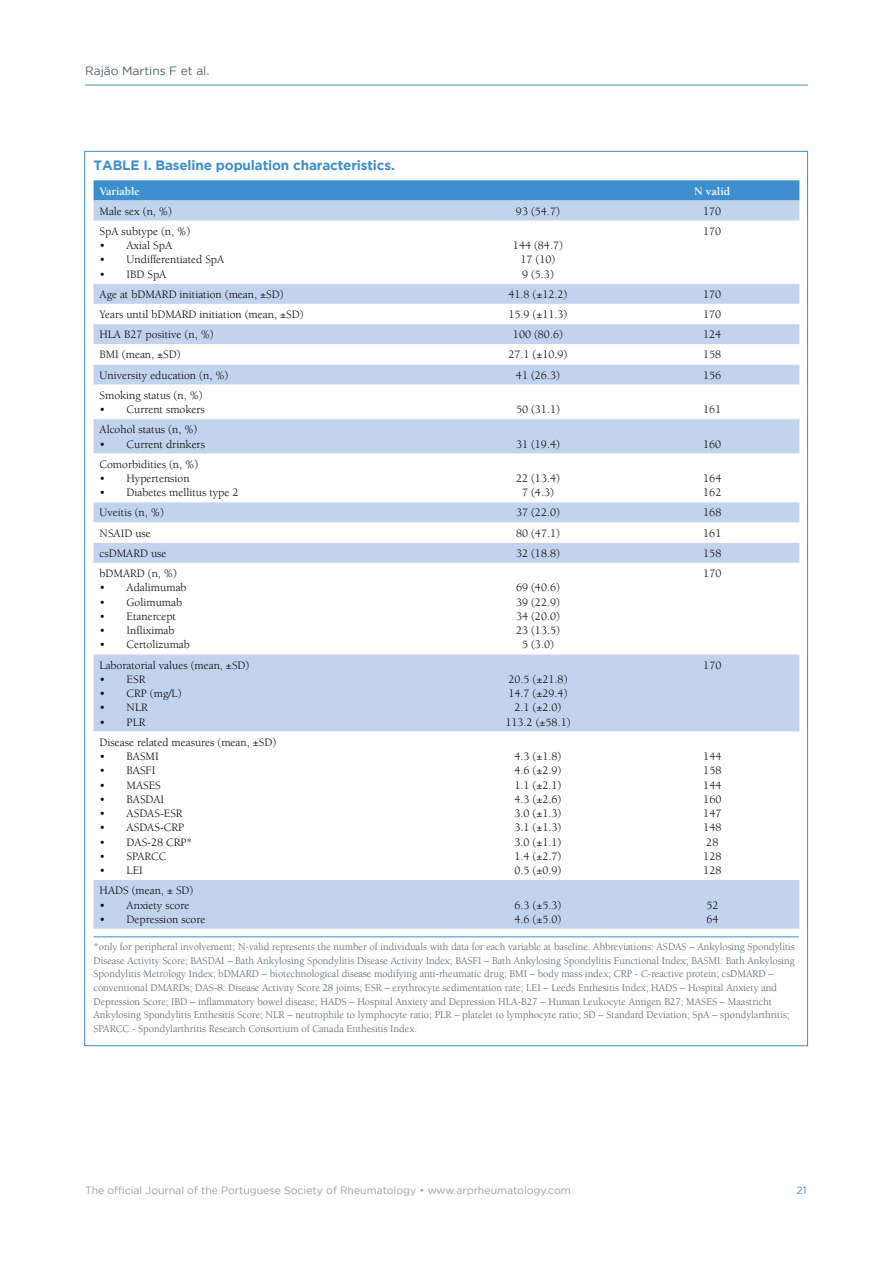
<style>
.page{position:relative;width:893px;height:1263px;background:#fff}
.page>*{position:absolute;margin:0;border:0;box-sizing:border-box;transform-origin:0 0}
.t1{font:700 13.5px "Gotham";letter-spacing:-.01em;color:#3d8ecd}
.t2{font:12px "Gotham";color:#53606e}
.t3{font:11.7px/14.2px "Berkeley Std";color:#000;text-align:center}
.t4{font:700 11.7px "Berkeley Std";color:#fff}
.t5{font:10.5px/13.6px "Berkeley Std";color:#53606e}
.t6{font:10.5px "Gotham";color:#9a9da7}
.t7{font:10.5px "Gotham";color:#3d8ecd}
</style>
<div class="page">
<hr style="left:85px;top:85px;width:723px;height:1px;background:#3d8ecd">
<hr style="left:94px;top:936px;width:705px;height:1px;background:#3d8ecd">
<svg style="left:94px;top:180px;width:705px;height:21px"></svg>
<div style="left:94px;top:201px;width:705px;height:728px;background:#c2d4ed"></div>
<svg style="left:94px;top:221px;width:705px;height:659px"></svg>
<p class="t2" style="left:85px;top:64px;width:126px">Rajão Martins F et al.</p>
<p class="t1" style="left:94px;top:157px;width:303px">TABLE I. Baseline population characteristics.</p>
<p class="t4" style="left:100px;top:185px;width:42px">Variable</p>
<p class="t4" style="left:694px;top:185px;width:38px">N valid</p>
<p class="t3" style="left:100px;top:204px;width:74px">Male sex (n, %)</p>
<p class="t3" style="left:516px;top:204px;width:45px">93 (54.7)</p>
<p class="t3" style="left:703px;top:204px;width:20px">170</p>
<p class="t3" style="left:100px;top:224px;width:92px">SpA subtype (n, %)</p>
<p class="t3" style="left:100px;top:239px;width:74px">• Axial SpA</p>
<p class="t3" style="left:100px;top:253px;width:126px">• Undifferentiated SpA</p>
<p class="t3" style="left:100px;top:267px;width:68px">• IBD SpA</p>
<p class="t3" style="left:703px;top:224px;width:20px">170</p>
<p class="t3" style="left:513px;top:239px;width:51px">144 (84.7)<br>17 (10)<br>9 (5.3)</p>
<p class="t3" style="left:100px;top:287px;width:186px">Age at bDMARD initiation (mean, ±SD)</p>
<p class="t3" style="left:508px;top:287px;width:61px">41.8 (±12.2)</p>
<p class="t3" style="left:703px;top:287px;width:20px">170</p>
<p class="t3" style="left:100px;top:307px;width:205px">Years until bDMARD initiation (mean, ±SD)</p>
<p class="t3" style="left:508px;top:307px;width:61px">15.9 (±11.3)</p>
<p class="t3" style="left:703px;top:307px;width:20px">170</p>
<p class="t3" style="left:100px;top:328px;width:116px">HLA B27 positive (n, %)</p>
<p class="t3" style="left:513px;top:328px;width:51px">100 (80.6)</p>
<p class="t3" style="left:703px;top:328px;width:20px">124</p>
<p class="t3" style="left:100px;top:348px;width:83px">BMI (mean, ±SD)</p>
<p class="t3" style="left:508px;top:348px;width:61px">27.1 (±10.9)</p>
<p class="t3" style="left:703px;top:348px;width:20px">158</p>
<p class="t3" style="left:100px;top:368px;width:130px">University education (n, %)</p>
<p class="t3" style="left:516px;top:368px;width:45px">41 (26.3)</p>
<p class="t3" style="left:703px;top:368px;width:20px">156</p>
<p class="t3" style="left:100px;top:388px;width:105px">Smoking status (n, %)</p>
<p class="t3" style="left:100px;top:402px;width:107px">• Current smokers</p>
<p class="t3" style="left:516px;top:402px;width:45px">50 (31.1)</p>
<p class="t3" style="left:703px;top:402px;width:20px">161</p>
<p class="t3" style="left:100px;top:423px;width:99px">Alcohol status (n, %)</p>
<p class="t3" style="left:100px;top:437px;width:107px">• Current drinkers</p>
<p class="t3" style="left:516px;top:437px;width:45px">31 (19.4)</p>
<p class="t3" style="left:703px;top:437px;width:20px">160</p>
<p class="t3" style="left:100px;top:457px;width:100px">Comorbidities (n, %)</p>
<p class="t3" style="left:100px;top:471px;width:92px">• Hypertension</p>
<p class="t3" style="left:100px;top:486px;width:140px">• Diabetes mellitus type 2</p>
<p class="t3" style="left:516px;top:471px;width:45px">22 (13.4)<br>7 (4.3)</p>
<p class="t3" style="left:703px;top:471px;width:20px;text-align:left">164<br>162</p>
<p class="t3" style="left:100px;top:506px;width:66px">Uveitis (n, %)</p>
<p class="t3" style="left:516px;top:506px;width:45px">37 (22.0)</p>
<p class="t3" style="left:703px;top:506px;width:20px">168</p>
<p class="t3" style="left:100px;top:526px;width:53px">NSAID use</p>
<p class="t3" style="left:516px;top:526px;width:45px">80 (47.1)</p>
<p class="t3" style="left:703px;top:526px;width:20px">161</p>
<p class="t3" style="left:100px;top:546px;width:68px">csDMARD use</p>
<p class="t3" style="left:516px;top:546px;width:45px">32 (18.8)</p>
<p class="t3" style="left:703px;top:546px;width:20px">158</p>
<p class="t3" style="left:100px;top:566px;width:79px">bDMARD (n, %)</p>
<p class="t3" style="left:100px;top:581px;width:89px">• Adalimumab</p>
<p class="t3" style="left:100px;top:595px;width:84px">• Golimumab</p>
<p class="t3" style="left:100px;top:609px;width:78px">• Etanercept</p>
<p class="t3" style="left:100px;top:623px;width:77px">• Infliximab</p>
<p class="t3" style="left:100px;top:638px;width:92px">• Certolizumab</p>
<p class="t3" style="left:703px;top:566px;width:20px">170</p>
<p class="t3" style="left:516px;top:581px;width:45px">69 (40.6)<br>39 (22.9)<br>34 (20.0)<br>23 (13.5)<br>5 (3.0)</p>
<p class="t3" style="left:100px;top:658px;width:151px">Laboratorial values (mean, ±SD)</p>
<p class="t3" style="left:100px;top:672px;width:47px">• ESR</p>
<p class="t3" style="left:100px;top:686px;width:83px">• CRP (mg/L)</p>
<p class="t3" style="left:100px;top:701px;width:50px">• NLR</p>
<p class="t3" style="left:100px;top:715px;width:47px">• PLR</p>
<p class="t3" style="left:100px;top:735px;width:178px">Disease related measures (mean, ±SD)</p>
<p class="t3" style="left:100px;top:749px;width:61px">• BASMI</p>
<p class="t3" style="left:100px;top:764px;width:57px">• BASFI</p>
<p class="t3" style="left:100px;top:778px;width:63px">• MASES</p>
<p class="t3" style="left:100px;top:792px;width:66px">• BASDAI</p>
<p class="t3" style="left:100px;top:806px;width:84px">• ASDAS-ESR</p>
<p class="t3" style="left:100px;top:821px;width:86px">• ASDAS-CRP</p>
<p class="t3" style="left:100px;top:835px;width:94px">• DAS-28 CRP*</p>
<p class="t3" style="left:100px;top:849px;width:68px">• SPARCC</p>
<p class="t3" style="left:100px;top:863px;width:45px">• LEI</p>
<p class="t3" style="left:505px;top:672px;width:67px">20.5 (±21.8)<br>14.7 (±29.4)<br>2.1 (±2.0)<br>113.2 (±58.1)</p>
<p class="t3" style="left:703px;top:658px;width:20px">170</p>
<p class="t3" style="left:515px;top:749px;width:48px;text-align:justify">4.3 (±1.8)<br>4.6 (±2.9)<br>1.1 (±2.1)<br>4.3 (±2.6)<br>3.0 (±1.3)<br>3.1 (±1.3)<br>3.0 (±1.1)<br>1.4 (±2.7)<br>0.5 (±0.9)</p>
<p class="t3" style="left:703px;top:749px;width:20px;text-align:left">144<br>158<br>144<br>160<br>147<br>148<br>28<br>128<br>128</p>
<p class="t3" style="left:100px;top:884px;width:95px">HADS (mean, ± SD)</p>
<p class="t3" style="left:100px;top:898px;width:91px">• Anxiety score</p>
<p class="t3" style="left:100px;top:912px;width:107px">• Depression score</p>
<p class="t3" style="left:515px;top:898px;width:48px;text-align:left">6.3 (±5.3)<br>4.6 (±5.0)</p>
<p class="t3" style="left:706px;top:898px;width:14px;text-align:left">52<br>64</p>
<p class="t5" style="left:94px;top:940px;width:703px">*only for peripheral involvement; N-valid represents the number of individuals with data for each variable at baseline. Abbreviations: ASDAS – Ankylosing Spondylitis Disease Activity Score; BASDAI – Bath Ankylosing Spondylitis Disease Activity Index; BASFI – Bath Ankylosing Spondylitis Functional Index; BASMI: Bath Ankylosing Spondylitis Metrology Index; bDMARD – biotechnological disease modifying anti-rheumatic drug; BMI – body mass index; CRP - C-reactive protein; csDMARD – conventional DMARDs; DAS-8: Disease Activity Score 28 joints; ESR – erythrocyte sedimentation rate; LEI – Leeds Enthesitis Index; HADS – Hospital Anxiety and Depression Score; IBD – inflammatory bowel disease; HADS – Hospital Anxiety and Depression HLA-B27 – Human Leukocyte Antigen B27; MASES – Maastricht Ankylosing Spondylitis Enthesitis Score; NLR – neutrophile to lymphocyte ratio; PLR – platelet to lymphocyte ratio; SD – Standard Deviation; SpA – spondylarthritis; SPARCC - Spondylarthritis Research Consortium of Canada Enthesitis Index.</p>
<p class="t6" style="left:85px;top:1184px;width:487px">The official Journal of the Portuguese Society of Rheumatology • www.arprheumatology.com</p>
<p class="t7" style="left:796px;top:1184px;width:12px">21</p>
</div>
